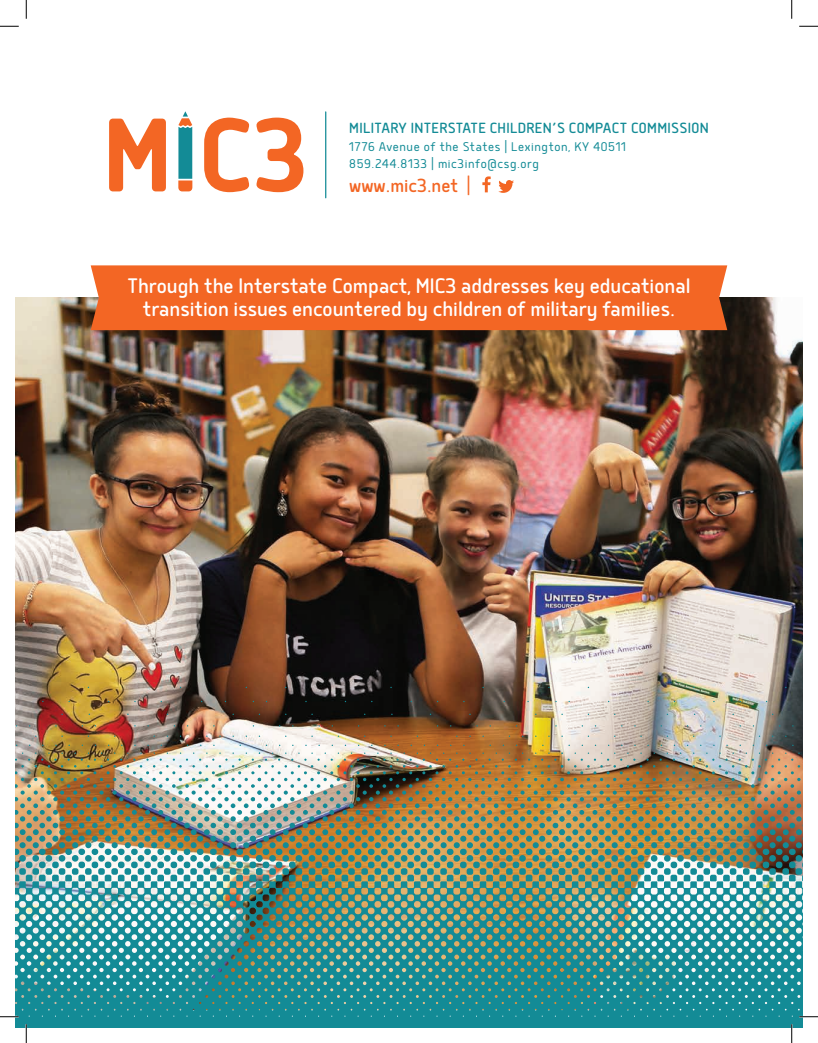
<style>
.page{position:relative;width:818px;height:1043px;background:#fff}
.page>*{position:absolute;margin:0;border:0;box-sizing:border-box;transform-origin:0 0}
.t1{font:25px/23.8px "Delm";color:#fff;text-align:center}
.t2{font:22.5px "Delm";color:#f36624}
.t3{font:17.5px "Delm";letter-spacing:.02em;color:#138b96}
.t4{font:300 15px/17.5px "Delm";letter-spacing:.04em;color:#138b96}
.s1{font-weight:300}
</style>
<div class="page">
<img style="left:15px;top:298px;width:787px;height:388px">
<img style="left:261px;top:686px;width:295px;height:342px">
<img style="left:15px;top:686px;width:246px;height:342px">
<img style="left:556px;top:686px;width:246px;height:342px">
<svg style="left:109px;top:119px;width:57px;height:72px"></svg>
<svg style="left:204px;top:118px;width:45px;height:74px"></svg>
<svg style="left:256px;top:118px;width:47px;height:74px"></svg>
<svg style="left:178px;top:111px;width:14px;height:80px"></svg>
<hr style="left:325px;top:112px;width:1px;height:86px;background:#138b96">
<div style="left:91px;top:265px;width:636px;height:65px;background:#f36624"></div>
<svg style="left:482px;top:176px;width:8px;height:16px"></svg>
<svg style="left:498px;top:180px;width:16px;height:13px"></svg>
<svg style="left:0;top:25px;width:19px;height:2px"></svg>
<svg style="left:799px;top:25px;width:19px;height:2px"></svg>
<svg style="left:0;top:1015px;width:19px;height:2px"></svg>
<svg style="left:799px;top:1015px;width:19px;height:2px"></svg>
<svg style="left:25px;top:0;width:2px;height:19px"></svg>
<svg style="left:25px;top:1024px;width:2px;height:18px"></svg>
<svg style="left:791px;top:0;width:1px;height:19px"></svg>
<svg style="left:790px;top:1024px;width:2px;height:18px"></svg>
<p class="t3" style="left:349px;top:118px;width:361px">MILITARY INTERSTATE CHILDREN’S COMPACT COMMISSION</p>
<p class="t4" style="left:349px;top:137px;width:278px">1776 Avenue of the States | Lexington, KY 40511<br>859.244.8133 | mic3info@csg.org</p>
<p class="t2" style="left:349px;top:172px;width:123px">www.mic3.net <span class="s1">|</span></p>
<p class="t1" style="left:127px;top:272px;width:564px">Through the Interstate Compact, MIC3 addresses key educational transition issues encountered by children of military families.</p>
</div>
